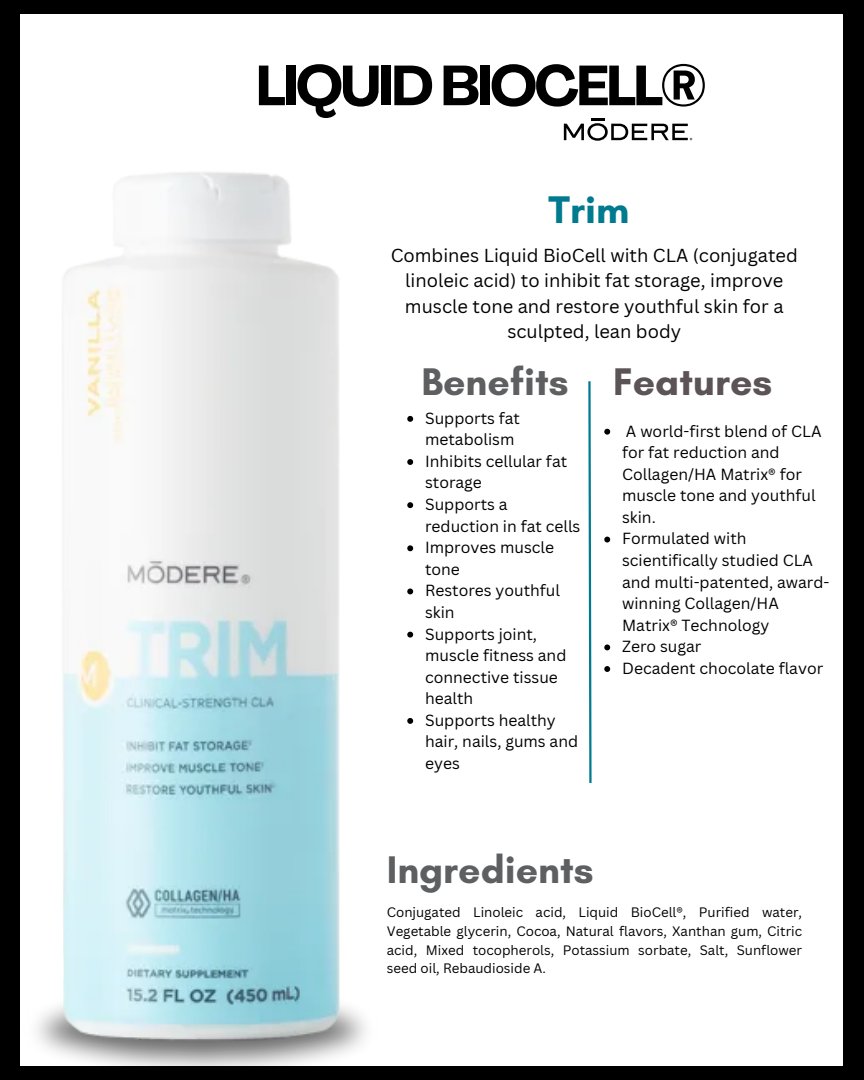
<style>
.page{position:relative;width:864px;height:1080px;background:#000}
.page>*{position:absolute;margin:0;border:0;box-sizing:border-box;transform-origin:0 0}
.t1{font:700 55.65px "Agrandir";letter-spacing:-.05em;color:#000}
.t2{font:700 39.3px "Glacial Indifference";color:#5e5f61}
.t3{font:700 39.3px "Glacial Indifference";color:#5b5355}
.t4{font:700 39.3px "Glacial Indifference";color:#007a8e}
.t5{font:18.3px/25.5px "Canva Sans";color:#000;text-align:center}
.t6{font:15.75px/21.6px "Canva Sans";color:#000}
.t7{font:13.35px/18.6px "Canva Sans";color:#000;text-align:justify}
</style>
<div class="page">
<div style="left:21px;top:14px;width:822px;height:1051px;background:#fff"></div>
<svg style="left:564px;top:119px;width:128px;height:21px"></svg>
<svg style="left:588px;top:381px;width:4px;height:402px"></svg>
<svg style="left:604px;top:429px;width:6px;height:6px"></svg>
<svg style="left:604px;top:537px;width:6px;height:6px"></svg>
<svg style="left:604px;top:644px;width:6px;height:6px"></svg>
<svg style="left:604px;top:666px;width:6px;height:6px"></svg>
<img style="left:20px;top:139px;width:511px;height:927px">
<h1 class="t1" style="left:256px;top:63px;width:452px">LIQUID BIOCELL®</h1>
<h3 class="t4" style="left:549px;top:186px;width:82px">Trim</h3>
<p class="t5" style="left:391px;top:242px;width:409px">Combines Liquid BioCell with CLA (conjugated linoleic acid) to inhibit fat storage, improve muscle tone and restore youthful skin for a sculpted, lean body</p>
<p class="t2" style="left:422px;top:358px;width:149px">Benefits</p>
<p class="t6" style="left:425px;top:407px;width:96px">Supports fat metabolism</p>
<p class="t6" style="left:425px;top:450px;width:144px">Inhibits cellular fat storage</p>
<p class="t6" style="left:425px;top:493px;width:157px">Supports a reduction in fat cells</p>
<p class="t6" style="left:425px;top:536px;width:131px">Improves muscle tone</p>
<p class="t6" style="left:425px;top:579px;width:137px">Restores youthful skin</p>
<p class="t6" style="left:425px;top:623px;width:143px">Supports joint, muscle fitness and connective tissue health</p>
<p class="t6" style="left:425px;top:709px;width:155px">Supports healthy hair, nails, gums and eyes</p>
<p class="t3" style="left:613px;top:358px;width:161px">Features</p>
<p class="t6" style="left:622px;top:420px;width:201px">A world-first blend of CLA for fat reduction and<br>Collagen/HA Matrix® for muscle tone and youthful skin.</p>
<p class="t6" style="left:622px;top:528px;width:209px">Formulated with scientifically studied CLA and multi-patented, award&shy;winning Collagen/HA<br>Matrix® Technology</p>
<h2 class="t6" style="left:622px;top:635px;width:81px">Zero sugar</h2>
<h2 class="t6" style="left:622px;top:657px;width:203px">Decadent chocolate flavor</h2>
<p class="t2" style="left:387px;top:846px;width:208px">Ingredients</p>
<h2 class="t7" style="left:387px;top:903px;width:417px">Conjugated Linoleic acid, Liquid BioCell®, Purified water, Vegetable glycerin, Cocoa, Natural flavors, Xanthan gum, Citric acid, Mixed tocopherols, Potassium sorbate, Salt, Sunflower seed oil, Rebaudioside A.</h2>
</div>
